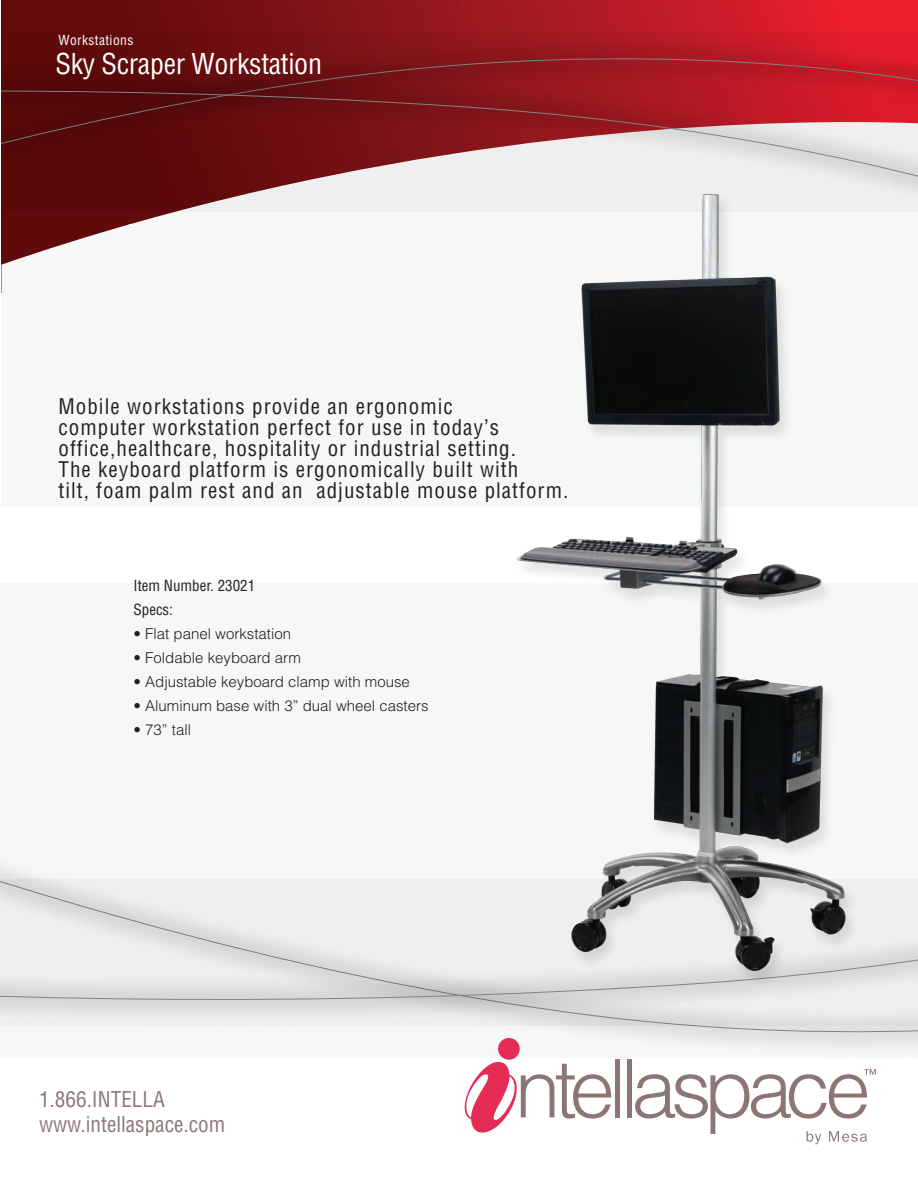
<style>
.page{position:relative;width:918px;height:1188px;background:#fff}
.page>*{position:absolute;margin:0;border:0;box-sizing:border-box;transform-origin:0 0}
.t1{font:condensed 28.05px "Helvetica";letter-spacing:-.01em;color:#fff}
.t2{font:condensed 21.15px/25.3px "Helvetica";color:#8b7674}
.t3{font:condensed 21px/21px "Helvetica";letter-spacing:.05em;color:#231f20}
.t4{font:300 15px "Helvetica";color:#231f20}
.t5{font:condensed 15px/24px "Helvetica";color:#231f20}
.t6{font:condensed 13.5px "Helvetica";letter-spacing:.03em;color:#fff}
</style>
<div class="page">
<svg style="left:1px;top:0;width:917px;height:33px;background:#9d161d"></svg>
<div style="left:1px;top:33px;width:917px;height:474px;background:#f6f7f7"></div>
<svg style="left:1px;top:33px;width:917px;height:232px"></svg>
<svg style="left:1px;top:189px;width:917px;height:23px"></svg>
<svg style="left:1px;top:54px;width:917px;height:135px;background:#943d41"></svg>
<svg style="left:1px;top:265px;width:1px;height:28px"></svg>
<div style="left:0;top:584px;width:918px;height:474px;background:#f6f7f7"></div>
<svg style="left:0;top:868px;width:918px;height:185px"></svg>
<svg style="left:0;top:879px;width:918px;height:22px"></svg>
<svg style="left:0;top:901px;width:918px;height:136px"></svg>
<div style="left:498px;top:1038px;width:22px;height:22px;background:#e42c56;border-radius:50%"></div>
<svg style="left:464px;top:1057px;width:147px;height:76px"></svg>
<div style="left:615px;top:1059px;width:5px;height:58px;background:#8b7674"></div>
<div style="left:627px;top:1059px;width:5px;height:58px;background:#8b7674"></div>
<svg style="left:635px;top:1069px;width:241px;height:75px"></svg>
<img style="left:496px;top:172px;width:393px;height:821px">
<p class="t6" style="left:58px;top:31px;width:76px">Workstations</p>
<h1 class="t1" style="left:55px;top:46px;width:268px">Sky Scraper Workstation</h1>
<p class="t3" style="left:58px;top:395px;width:511px">Mobile workstations provide an ergonomic<br>computer workstation perfect for use in today’s office,healthcare, hospitality or industrial setting.<br>The keyboard platform is ergonomically built with<br>tilt, foam palm rest and an adjustable mouse platform.</p>
<p class="t5" style="left:134px;top:573px;width:123px">Item Number. 23021<br>Specs:</p>
<p class="t4" style="left:134px;top:624px;width:159px">• Flat panel workstation</p>
<p class="t4" style="left:134px;top:648px;width:169px">• Foldable keyboard arm</p>
<p class="t4" style="left:134px;top:672px;width:278px">• Adjustable keyboard clamp with mouse</p>
<p class="t4" style="left:134px;top:696px;width:297px">• Aluminum base with 3” dual wheel casters</p>
<p class="t4" style="left:134px;top:720px;width:59px">• 73” tall</p>
<p class="t2" style="left:39px;top:1086px;width:188px">1.866.INTELLA www.intellaspace.com</p>
</div>
